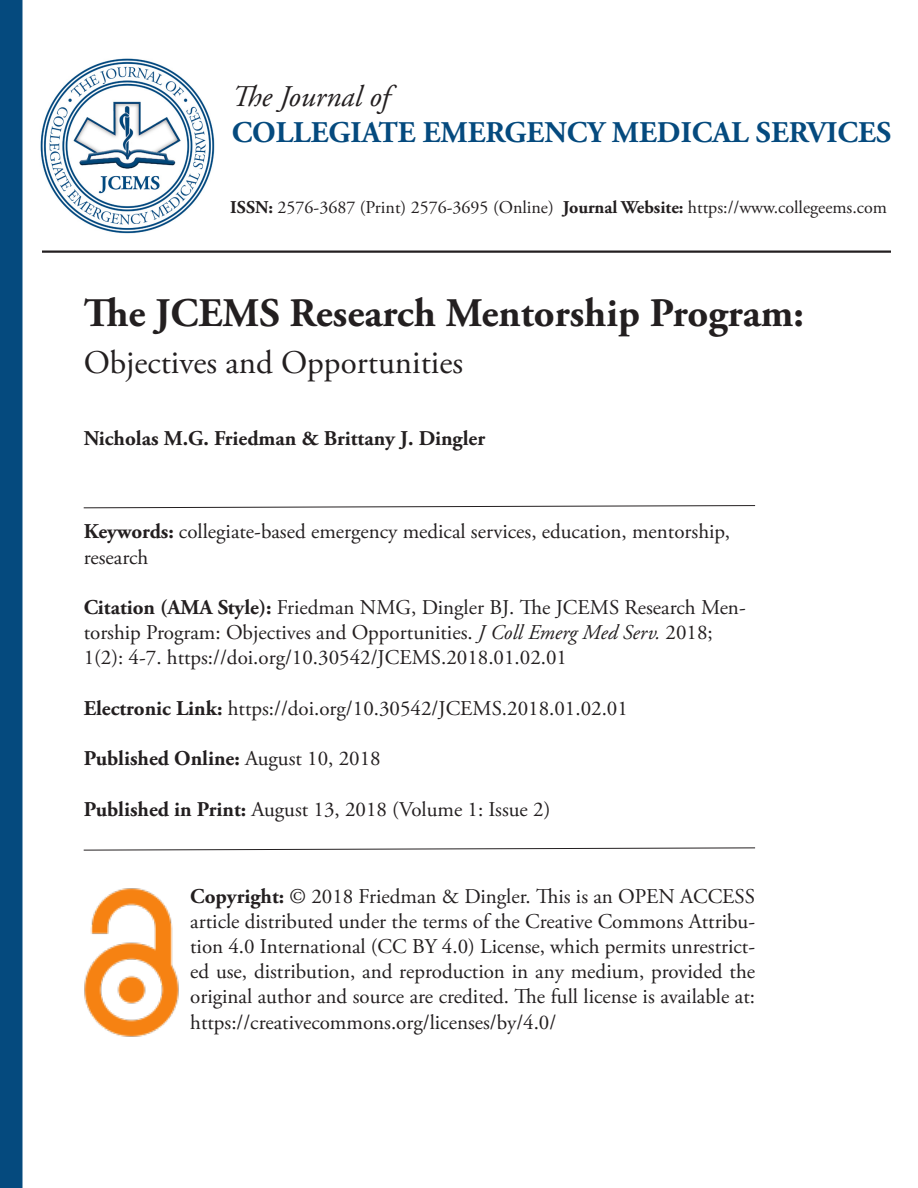
<style>
.page{position:relative;width:918px;height:1188px;background:#fff}
.page>*{position:absolute;margin:0;border:0;box-sizing:border-box;transform-origin:0 0}
.t1{font:700 40.5px "Adobe Garamond Pro";color:#231f20}
.t2{font:33px "Adobe Garamond Pro";color:#231f20}
.t3{font:700 30px "Adobe Garamond Pro";color:#054a7e}
.t4{font:italic 30px "Adobe Garamond Pro";color:#231f20}
.t5{font:21px/25.2px "Adobe Garamond Pro";color:#231f20}
.t6{font:700 21px "Adobe Garamond Pro";color:#231f20}
.t7{font:18px "Adobe Garamond Pro";color:#231f20}
.s1{font-weight:700}
.s2{font-style:italic}
.s3{font-weight:400}
</style>
<div class="page">
<img style="left:40px;top:58px;width:175px;height:176px">
<div style="left:0;top:0;width:22px;height:1188px;background:#054a7e"></div>
<hr style="left:42px;top:250px;width:849px;height:3px;background:#231f20">
<img style="left:84px;top:888px;width:95px;height:149px">
<svg style="left:83px;top:847px;width:673px;height:4px"></svg>
<svg style="left:83px;top:505px;width:673px;height:4px"></svg>
<p class="t4" style="left:232px;top:78px;width:159px">The Journal of</p>
<p class="t3" style="left:232px;top:115px;width:661px">COLLEGIATE EMERGENCY MEDICAL SERVICES</p>
<p class="t7" style="left:230px;top:196px;width:658px"><span class="s1">ISSN:</span> 2576-3687 (Print) 2576-3695 (Online) <span class="s1">Journal Website:</span> https://www.collegeems.com</p>
<p class="t1" style="left:84px;top:290px;width:722px">The JCEMS Research Mentorship Program:</p>
<p class="t2" style="left:84px;top:343px;width:381px">Objectives and Opportunities</p>
<p class="t6" style="left:84px;top:426px;width:403px">Nicholas M.G. Friedman &amp; Brittany J. Dingler</p>
<p class="t5" style="left:84px;top:520px;width:648px"><span class="s1">Keywords:</span> collegiate-based emergency medical services, education, mentorship, research</p>
<p class="t5" style="left:84px;top:596px;width:664px"><span class="s1">Citation (AMA Style):</span> Friedman NMG, Dingler BJ. The JCEMS Research Men&shy;torship Program: Objectives and Opportunities. <span class="s2">J Coll Emerg Med Serv.</span> 2018;<br>1(2): 4-7. https://doi.org/10.30542/JCEMS.2018.01.02.01</p>
<p class="t5" style="left:84px;top:696px;width:546px"><span class="s1">Electronic Link:</span> https://doi.org/10.30542/JCEMS.2018.01.02.01</p>
<p class="t6" style="left:84px;top:746px;width:299px">Published Online: <span class="s3">August 10, 2018</span></p>
<p class="t5" style="left:84px;top:797px;width:468px"><span class="s1">Published in Print:</span> August 13, 2018 (Volume 1: Issue 2)</p>
<p class="t5" style="left:190px;top:884px;width:566px;text-align:justify"><span class="s1">Copyright:</span> © 2018 Friedman &amp; Dingler. This is an OPEN ACCESS article distributed under the terms of the Creative Commons Attribu&shy;tion 4.0 International (CC BY 4.0) License, which permits unrestrict&shy;ed use, distribution, and reproduction in any medium, provided the original author and source are credited. The full license is available at: https://creativecommons.org/licenses/by/4.0/</p>
</div>
